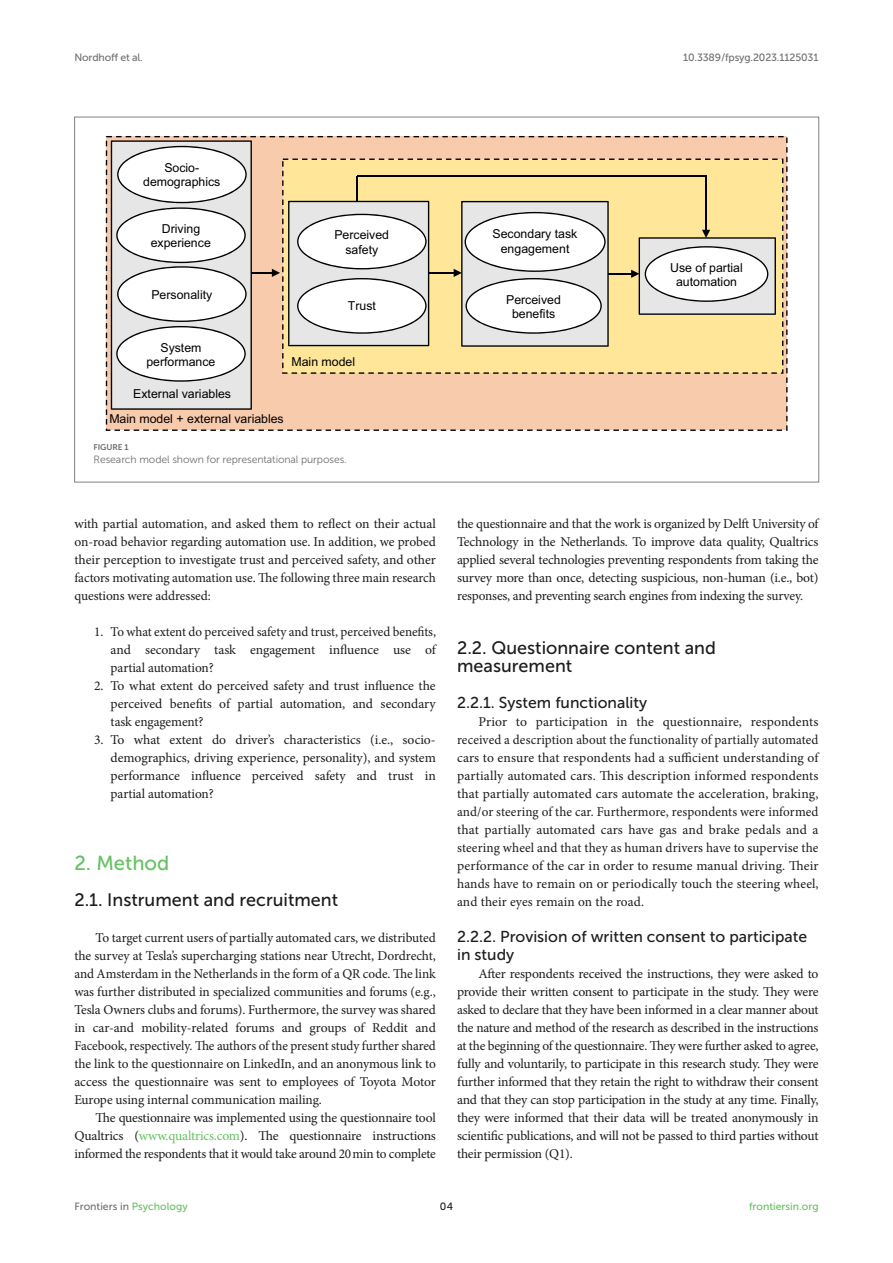
<style>
.page{position:relative;width:893px;height:1263px;background:#fff}
.page>*{position:absolute;margin:0;border:0;box-sizing:border-box;transform-origin:0 0}
.HEAD_1{font:20.25px "Museo Sans 500";color:#65c161}
.HEAD_2{font:18px/18px "Museo Sans 500";color:#1b1c1b}
.HEAD_2_after_HEAD_1{font:18px "Museo Sans 500";color:#1b1c1b}
.HEAD_3{font:15.75px/18px "Museo Sans 500";color:#1b1c1b}
.HEAD_3_after_HEAD_2{font:15.75px "Museo Sans 500";color:#1b1c1b}
.TEXT_FLUSH{font:13.5px/18px "Minion Pro";letter-spacing:-.005em;color:#1b1c1b;text-align:justify}
.TEXT{font:13.5px/18px "Minion Pro";letter-spacing:-.015em;color:#1b1c1b;text-align:justify}
.NL_BLW{font:13.5px/18px "Minion Pro";letter-spacing:-.005em;color:#1b1c1b;text-align:justify}
.NL_ABV{font:13.5px/18px "Minion Pro";letter-spacing:-.005em;color:#1b1c1b;text-align:justify}
.NL_MID{font:13.5px/18px "Minion Pro";letter-spacing:-.01em;color:#1b1c1b;text-align:justify}
.t1{font:12.3px/14.1px "Arial";color:#000;text-align:center}
.t2{font:10.5px "Museo Sans 500";letter-spacing:-.015em;color:#706f70}
.FIG_LEG{font:10.5px "Museo Sans 300";letter-spacing:-.01em;color:#706f70}
.t3{font:10.5px "Museo Sans 500";color:#65c161}
.t4{font:10.5px "Museo Sans 500";color:#1b1c1b}
.FIG_HD{font:8.25px "Museo Sans 700";letter-spacing:-.01em;color:#706f70}
.s1{color:#65c161}
</style>
<div class="page">
<div style="left:106px;top:136px;width:681px;height:295px;background:#f8cbad"></div>
<svg style="left:282px;top:159px;width:501px;height:215px;fill:#ffe699"></svg>
<svg style="left:111px;top:140px;width:141px;height:270px"></svg>
<hr style="left:251px;top:272px;width:22px;height:2px;background:#000">
<svg style="left:272px;top:176px;width:504px;height:202px"></svg>
<p class="t2" style="left:74px;top:51px;width:70px">Nordhoff et al.</p>
<p class="t2" style="left:683px;top:51px;width:137px">10.3389/fpsyg.2023.1125031</p>
<p class="t1" style="left:143px;top:161px;width:79px">Socio&shy;demographics</p>
<p class="t1" style="left:151px;top:222px;width:62px">Driving experience</p>
<p class="t1" style="left:334px;top:228px;width:56px">Perceived safety</p>
<p class="t1" style="left:151px;top:287px;width:63px">Personality</p>
<p class="t1" style="left:146px;top:340px;width:71px">System performance</p>
<p class="t1" style="left:133px;top:387px;width:99px">External variables</p>
<p class="t1" style="left:348px;top:299px;width:30px">Trust</p>
<p class="t1" style="left:291px;top:354px;width:65px">Main model</p>
<p class="t1" style="left:109px;top:412px;width:176px">Main model + external variables</p>
<p class="FIG_HD" style="left:94px;top:442px;width:37px">FIGURE 1</p>
<p class="FIG_LEG" style="left:94px;top:454px;width:255px">Research model shown for representational purposes.</p>
<p class="t1" style="left:492px;top:227px;width:86px">Secondary task engagement</p>
<p class="t1" style="left:506px;top:292px;width:56px">Perceived benefits</p>
<p class="t1" style="left:670px;top:261px;width:74px">Use of partial automation</p>
<p class="TEXT" style="left:74px;top:515px;width:363px">with partial automation, and asked them to reflect on their actual on-road behavior regarding automation use. In addition, we probed their perception to investigate trust and perceived safety, and other factors motivating automation use. The following three main research questions were addressed:</p>
<p class="NL_ABV" style="left:111px;top:623px;width:327px;text-indent:-16px">1. To what extent do perceived safety and trust, perceived benefits, and secondary task engagement influence use of partial automation?</p>
<p class="NL_MID" style="left:111px;top:677px;width:327px;text-indent:-16px">2. To what extent do perceived safety and trust influence the perceived benefits of partial automation, and secondary task engagement?</p>
<p class="NL_BLW" style="left:111px;top:731px;width:327px;text-indent:-16px">3. To what extent do driver’s characteristics (i.e., socio&shy;demographics, driving experience, personality), and system performance influence perceived safety and trust in partial automation?</p>
<p class="HEAD_1" style="left:74px;top:852px;width:96px">2. Method</p>
<p class="HEAD_2_after_HEAD_1" style="left:74px;top:890px;width:265px">2.1. Instrument and recruitment</p>
<p class="TEXT_FLUSH" style="left:74px;top:929px;width:363px;text-indent:21px">To target current users of partially automated cars, we distributed the survey at Tesla’s supercharging stations near Utrecht, Dordrecht, and Amsterdam in the Netherlands in the form of a QR code. The link was further distributed in specialized communities and forums (e.g., Tesla Owners clubs and forums). Furthermore, the survey was shared in car-and mobility-related forums and groups of Reddit and Facebook, respectively. The authors of the present study further shared the link to the questionnaire on LinkedIn, and an anonymous link to access the questionnaire was sent to employees of Toyota Motor Europe using internal communication mailing.</p>
<p class="TEXT" style="left:74px;top:1109px;width:363px;text-indent:21px">The questionnaire was implemented using the questionnaire tool Qualtrics (<span class="s1">www.qualtrics.com</span>). The questionnaire instructions informed the respondents that it would take around 20min to complete</p>
<p class="TEXT" style="left:457px;top:515px;width:363px">the questionnaire and that the work is organized by Delft University of Technology in the Netherlands. To improve data quality, Qualtrics applied several technologies preventing respondents from taking the survey more than once, detecting suspicious, non-human (i.e., bot) responses, and preventing search engines from indexing the survey.</p>
<p class="HEAD_2" style="left:457px;top:639px;width:260px">2.2. Questionnaire content and measurement</p>
<p class="HEAD_3_after_HEAD_2" style="left:457px;top:694px;width:192px">2.2.1. System functionality</p>
<p class="TEXT_FLUSH" style="left:457px;top:713px;width:363px;text-indent:21px">Prior to participation in the questionnaire, respondents received a description about the functionality of partially automated cars to ensure that respondents had a sufficient understanding of partially automated cars. This description informed respondents that partially automated cars automate the acceleration, braking, and/or steering of the car. Furthermore, respondents were informed that partially automated cars have gas and brake pedals and a steering wheel and that they as human drivers have to supervise the performance of the car in order to resume manual driving. Their hands have to remain on or periodically touch the steering wheel, and their eyes remain on the road.</p>
<p class="HEAD_3" style="left:457px;top:928px;width:352px">2.2.2. Provision of written consent to participate in study</p>
<p class="TEXT_FLUSH" style="left:457px;top:965px;width:363px;text-indent:21px">After respondents received the instructions, they were asked to provide their written consent to participate in the study. They were asked to declare that they have been informed in a clear manner about the nature and method of the research as described in the instructions at the beginning of the questionnaire. They were further asked to agree, fully and voluntarily, to participate in this research study. They were further informed that they retain the right to withdraw their consent and that they can stop participation in the study at any time. Finally, they were informed that their data will be treated anonymously in scientific publications, and will not be passed to third parties without their permission (Q1).</p>
<p class="t2" style="left:74px;top:1200px;width:115px">Frontiers in <span class="s1">Psychology</span></p>
<p class="t4" style="left:440px;top:1200px;width:15px">04</p>
<p class="t3" style="left:749px;top:1200px;width:71px">frontiersin.org</p>
</div>
